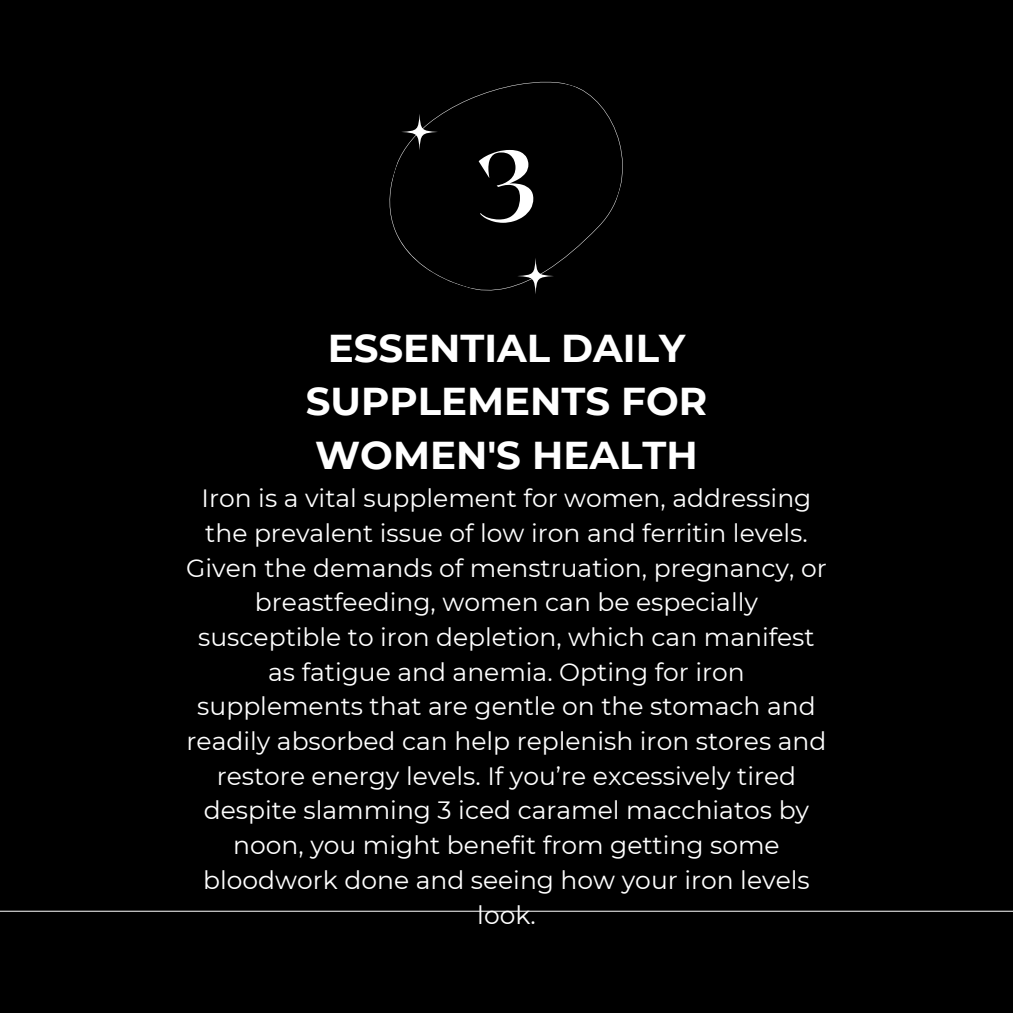
<style>
.page{position:relative;width:1013px;height:1013px;background:#fff}
.page>*{position:absolute;margin:0;border:0;box-sizing:border-box;transform-origin:0 0}
.t1{font:700 100px "Roxborough CF";color:#fff}
.t2{font:700 38.75px/53.5px "Montserrat";color:#fff;text-align:center}
.t3{font:25px/34.8px "Montserrat";color:#fff;text-align:center}
</style>
<div class="page">
<div style="left:0;top:0;width:1012px;height:1012px;background:#000"></div>
<svg style="left:389px;top:81px;width:234px;height:210px"></svg>
<hr style="left:0;top:910px;width:1012px;height:1px;background:#fff">
<svg style="left:401px;top:114px;width:37px;height:36px"></svg>
<svg style="left:517px;top:258px;width:37px;height:36px"></svg>
<p class="t1" style="left:475px;top:121px;width:64px">3</p>
<p class="t2" style="left:306px;top:321px;width:403px">ESSENTIAL DAILY<br>SUPPLEMENTS FOR<br>WOMEN'S HEALTH</p>
<p class="t3" style="left:186px;top:481px;width:642px">Iron is a vital supplement for women, addressing the prevalent issue of low iron and ferritin levels.<br>Given the demands of menstruation, pregnancy, or breastfeeding, women can be especially susceptible to iron depletion, which can manifest as fatigue and anemia. Opting for iron supplements that are gentle on the stomach and readily absorbed can help replenish iron stores and restore energy levels. If you’re excessively tired despite slamming 3 iced caramel macchiatos by noon, you might benefit from getting some bloodwork done and seeing how your iron levels look.</p>
</div>
